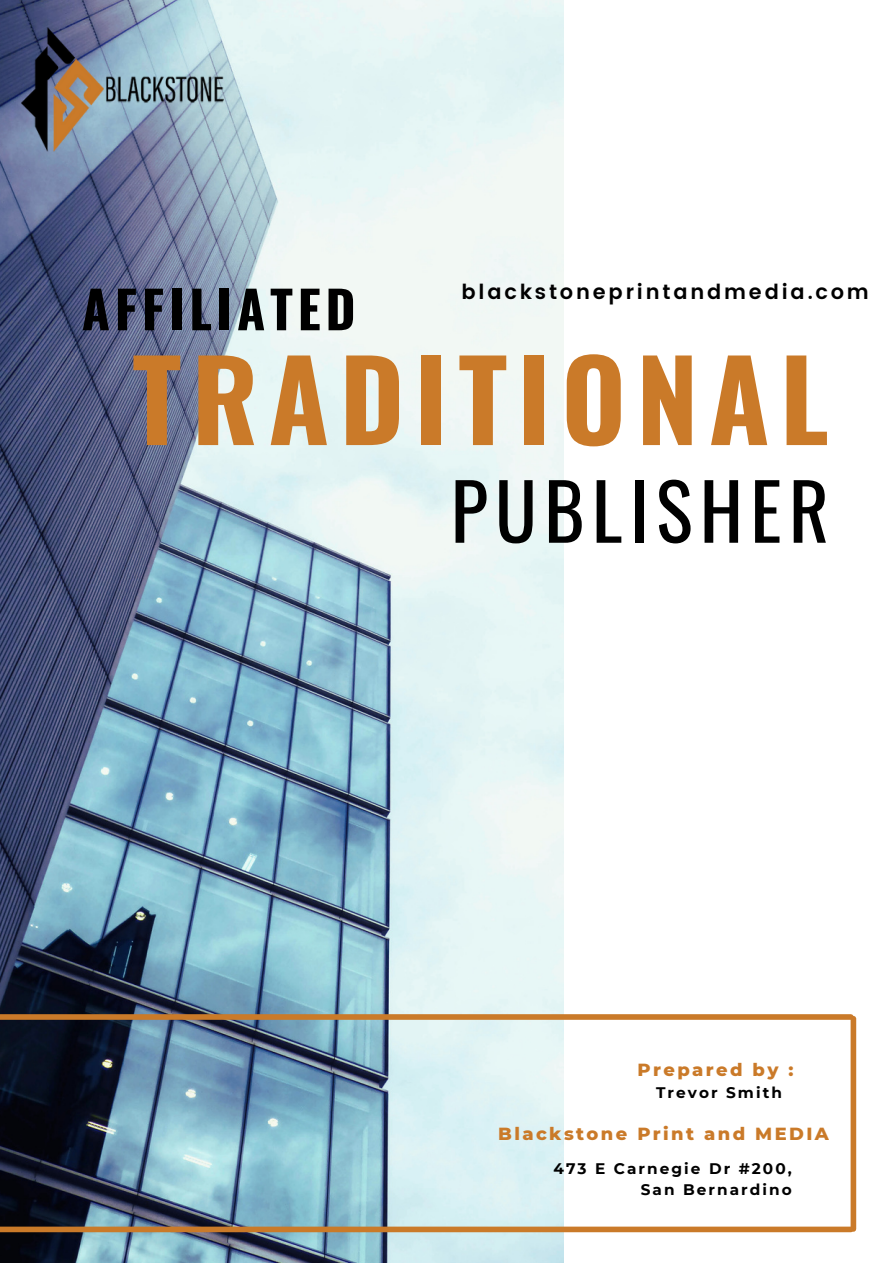
<style>
.page{position:relative;width:893px;height:1264px;background:#fff}
.page>*{position:absolute;margin:0;border:0;box-sizing:border-box;transform-origin:0 0}
.t1{font:700 110.55px "Oswald";letter-spacing:.095em;color:#ca7a29}
.t2{font:77.25px "Oswald";letter-spacing:.095em;color:#000}
.t3{font:700 51.3px "Oswald";letter-spacing:.095em;color:#000}
.t4{font:600 20.7px "Poppins";letter-spacing:.135em;color:#000}
.t5{font:800 17.85px "Montserrat";letter-spacing:.135em;color:#ca7a29}
.t6{font:700 15.3px/21.3px "Montserrat";letter-spacing:.135em;color:#000;text-align:right}
</style>
<div class="page">
<img style="left:0;top:0;width:563px;height:1262px">
<div style="left:0;top:1014px;width:850px;height:5px;background:#ca7a29"></div>
<div style="left:0;top:1226px;width:850px;height:6px;background:#ca7a29"></div>
<div style="left:850px;top:1018px;width:6px;height:210px;background:#ca7a29"></div>
<img style="left:21px;top:27px;width:203px;height:124px">
<p class="t3" style="left:82px;top:269px;width:275px">AFFILIATED</p>
<p class="t4" style="left:461px;top:279px;width:409px">blackstoneprintandmedia.com</p>
<p class="t1" style="left:132px;top:313px;width:698px">TRADITIONAL</p>
<p class="t2" style="left:450px;top:450px;width:380px">PUBLISHER</p>
<p class="t5" style="left:637px;top:1058px;width:158px">Prepared by :</p>
<p class="t6" style="left:656px;top:1082px;width:127px">Trevor Smith</p>
<p class="t5" style="left:498px;top:1122px;width:332px">Blackstone Print and MEDIA</p>
<p class="t6" style="left:553px;top:1157px;width:240px">473 E Carnegie Dr #200,<br>San Bernardino</p>
</div>
